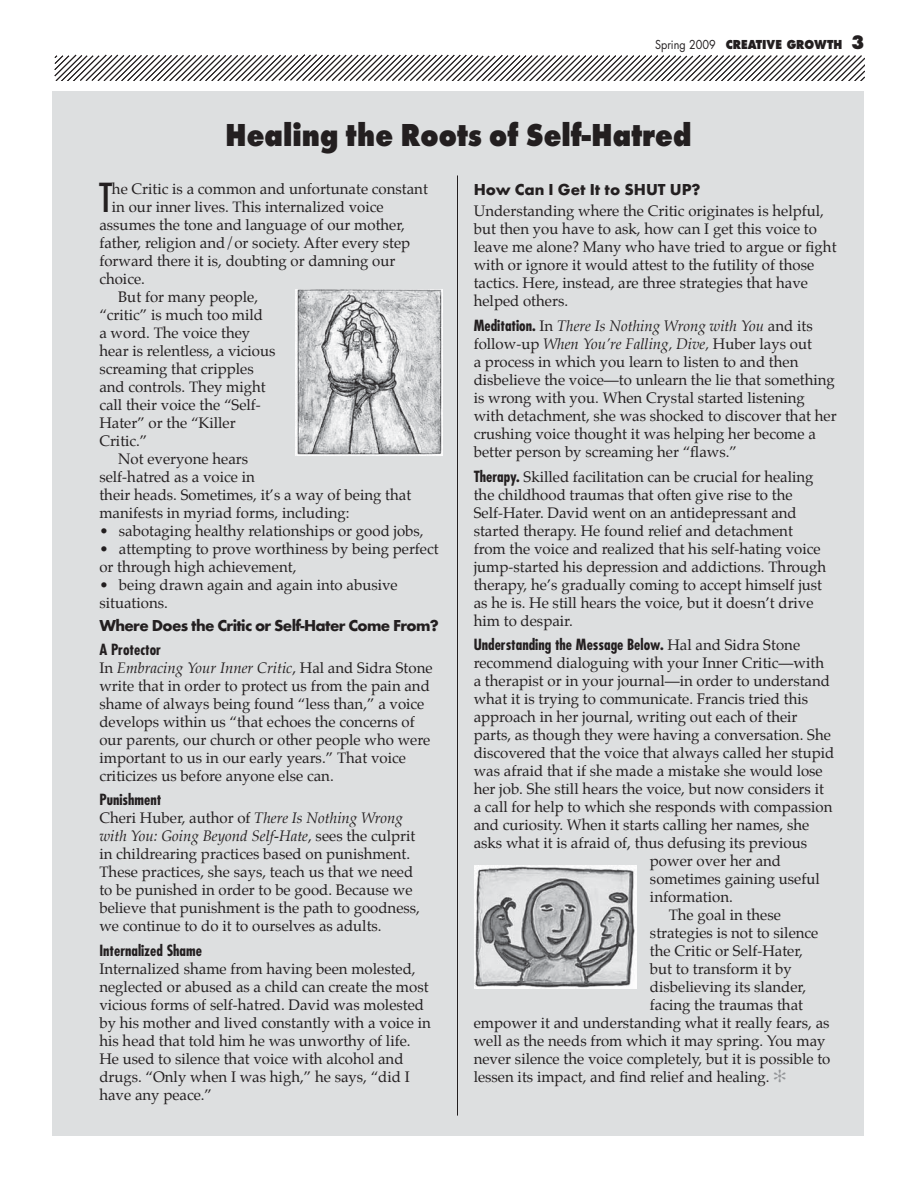
<style>
.page{position:relative;width:918px;height:1188px;background:#fff}
.page>*{position:absolute;margin:0;border:0;box-sizing:border-box;transform-origin:0 0}
.t1{font:condensed 38.85px "Futura";color:#231f20}
.t2{font:800 33px "Futura T";color:#231f20;scale:.88 1}
.t3{font:700 16.5px "Futura T";letter-spacing:-.04em;color:#231f20}
.t4{font:700 16.5px "Futura T";color:#231f20}
.t5{font:15px/18px "Palatino";color:#231f20}
.t6{font:700 condensed 15px "Futura";color:#231f20}
.t7{font:800 12px "Futura";color:#231f20;scale:.9 1}
.s1{font-weight:400}
.s2{font-size:18px}
.s3{font-style:italic}
.s4{font-family:"Futura";font-weight:700;font-stretch:condensed}
.s5{font-family:"Palatino";font-weight:400;font-stretch:normal}
.s6{color:#939598}
</style>
<div class="page">
<div style="left:53px;top:91px;width:811px;height:1044px;background:#dddfe0"></div>
<svg style="left:54px;top:54px;width:810px;height:27px"></svg>
<hr style="left:457px;top:176px;width:1px;height:940px;background:#231f20">
<img style="left:296px;top:290px;width:147px;height:166px">
<img style="left:474px;top:866px;width:162px;height:123px">
<p class="t7" style="left:655px;top:39px;width:234px"><span class="s1">Spring 2009</span> CREATIVE GROWTH <span class="s2">3</span></p>
<h2 class="t2" style="left:225px;top:122px;width:532px">Healing the Roots of Self-Hatred</h2>
<h1 class="t1" style="left:99px;top:180px;width:14px">T</h1>
<p class="t5" style="left:112px;top:181px;width:317px">he Critic is a common and unfortunate constant</p>
<p class="t5" style="left:112px;top:199px;width:273px">in our inner lives. This internalized voice</p>
<p class="t5" style="left:99px;top:217px;width:307px">assumes the tone and language of our mother,</p>
<p class="t5" style="left:99px;top:235px;width:312px">father, religion and/or society. After every step</p>
<p class="t5" style="left:99px;top:253px;width:297px">forward there it is, doubting or damning our</p>
<p class="t5" style="left:99px;top:271px;width:47px">choice.</p>
<p class="t5" style="left:118px;top:289px;width:141px">But for many people,</p>
<p class="t5" style="left:99px;top:307px;width:165px">“critic” is much too mild</p>
<p class="t5" style="left:99px;top:325px;width:152px">a word. The voice they</p>
<p class="t5" style="left:99px;top:343px;width:178px">hear is relentless, a vicious</p>
<p class="t5" style="left:99px;top:361px;width:156px">screaming that cripples</p>
<p class="t5" style="left:99px;top:379px;width:168px">and controls. They might</p>
<p class="t5" style="left:99px;top:397px;width:163px">call their voice the “Self-</p>
<p class="t5" style="left:99px;top:415px;width:138px">Hater” or the “Killer</p>
<p class="t5" style="left:99px;top:433px;width:50px">Critic.”</p>
<p class="t5" style="left:118px;top:451px;width:131px">Not everyone hears</p>
<p class="t5" style="left:99px;top:469px;width:157px">self-hatred as a voice in</p>
<p class="t5" style="left:99px;top:487px;width:313px">their heads. Sometimes, it’s a way of being that</p>
<p class="t5" style="left:99px;top:505px;width:252px">manifests in myriad forms, including:</p>
<p class="t5" style="left:99px;top:523px;width:326px">• sabotaging healthy relationships or good jobs,</p>
<p class="t5" style="left:99px;top:541px;width:341px">• attempting to prove worthiness by being perfect or through high achievement,</p>
<p class="t5" style="left:99px;top:577px;width:300px">• being drawn again and again into abusive situations.</p>
<p class="t3" style="left:99px;top:619px;width:341px">Where Does the Critic or Self-Hater Come From?</p>
<p class="t6" style="left:99px;top:643px;width:63px">A Protector</p>
<p class="t5" style="left:99px;top:660px;width:335px">In <span class="s3">Embracing Your Inner Critic</span>, Hal and Sidra Stone write that in order to protect us from the pain and shame of always being found “less than,” a voice develops within us “that echoes the concerns of our parents, our church or other people who were important to us in our early years.” That voice criticizes us before anyone else can.</p>
<p class="t6" style="left:99px;top:793px;width:63px">Punishment</p>
<p class="t5" style="left:99px;top:810px;width:322px">Cheri Huber, author of <span class="s3">There Is Nothing Wrong with You: Going Beyond Self-Hate</span>, sees the culprit in childrearing practices based on punishment.<br>These practices, she says, teach us that we need to be punished in order to be good. Because we believe that punishment is the path to goodness, we continue to do it to ourselves as adults.</p>
<p class="t6" style="left:99px;top:944px;width:104px">Internalized Shame</p>
<p class="t5" style="left:99px;top:961px;width:333px">Internalized shame from having been molested, neglected or abused as a child can create the most vicious forms of self-hatred. David was molested by his mother and lived constantly with a voice in his head that told him he was unworthy of life.<br>He used to silence that voice with alcohol and drugs. “Only when I was high,” he says, “did I have any peace.”</p>
<p class="t4" style="left:474px;top:183px;width:228px">How Can I Get It to SHUT UP?</p>
<p class="t5" style="left:474px;top:203px;width:364px">Understanding where the Critic originates is helpful, but then you have to ask, how can I get this voice to leave me alone? Many who have tried to argue or fight with or ignore it would attest to the futility of those tactics. Here, instead, are three strategies that have helped others.</p>
<p class="t5" style="left:474px;top:318px;width:364px"><span class="s4">Meditation.</span> In <span class="s3">There Is Nothing Wrong with You</span> and its follow-up <span class="s3">When You’re Falling, Dive,</span> Huber lays out<br>a process in which you learn to listen to and then disbelieve the voice—to unlearn the lie that something is wrong with you. When Crystal started listening with detachment, she was shocked to discover that her crushing voice thought it was helping her become a better person by screaming her “flaws.”</p>
<p class="t5" style="left:474px;top:468px;width:354px"><span class="s4">Therapy.</span> Skilled facilitation can be crucial for healing the childhood traumas that often give rise to the Self-Hater. David went on an antidepressant and started therapy. He found relief and detachment from the voice and realized that his self-hating voice jump-started his depression and addictions. Through therapy, he’s gradually coming to accept himself just as he is. He still hears the voice, but it doesn’t drive him to despair.</p>
<p class="t6" style="left:474px;top:638px;width:328px">Understanding the Message Below. <span class="s5">Hal and Sidra Stone</span></p>
<p class="t5" style="left:474px;top:655px;width:352px">recommend dialoguing with your Inner Critic—with</p>
<p class="t5" style="left:474px;top:673px;width:358px">a therapist or in your journal—in order to understand</p>
<p class="t5" style="left:474px;top:691px;width:336px">what it is trying to communicate. Francis tried this</p>
<p class="t5" style="left:474px;top:709px;width:325px">approach in her journal, writing out each of their</p>
<p class="t5" style="left:474px;top:727px;width:359px">parts, as though they were having a conversation. She</p>
<p class="t5" style="left:474px;top:745px;width:362px">discovered that the voice that always called her stupid</p>
<p class="t5" style="left:474px;top:763px;width:351px">was afraid that if she made a mistake she would lose</p>
<p class="t5" style="left:474px;top:781px;width:352px">her job. She still hears the voice, but now considers it</p>
<p class="t5" style="left:474px;top:799px;width:360px">a call for help to which she responds with compassion</p>
<p class="t5" style="left:474px;top:817px;width:337px">and curiosity. When it starts calling her names, she</p>
<p class="t5" style="left:474px;top:835px;width:335px">asks what it is afraid of, thus defusing its previous</p>
<p class="t5" style="left:650px;top:853px;width:133px">power over her and</p>
<p class="t5" style="left:650px;top:871px;width:171px">sometimes gaining useful</p>
<p class="t5" style="left:650px;top:889px;width:84px">information.</p>
<p class="t5" style="left:669px;top:907px;width:114px">The goal in these</p>
<p class="t5" style="left:650px;top:925px;width:170px">strategies is not to silence</p>
<p class="t5" style="left:650px;top:943px;width:155px">the Critic or Self-Hater,</p>
<p class="t5" style="left:650px;top:961px;width:143px">but to transform it by</p>
<p class="t5" style="left:650px;top:979px;width:158px">disbelieving its slander,</p>
<p class="t5" style="left:650px;top:997px;width:155px">facing the traumas that</p>
<p class="t5" style="left:474px;top:1015px;width:357px">empower it and understanding what it really fears, as</p>
<p class="t5" style="left:474px;top:1033px;width:353px">well as the needs from which it may spring. You may</p>
<p class="t5" style="left:474px;top:1051px;width:358px">never silence the voice completely, but it is possible to</p>
<p class="t5" style="left:474px;top:1069px;width:314px">lessen its impact, and find relief and healing. <span class="s6">✻</span></p>
</div>
